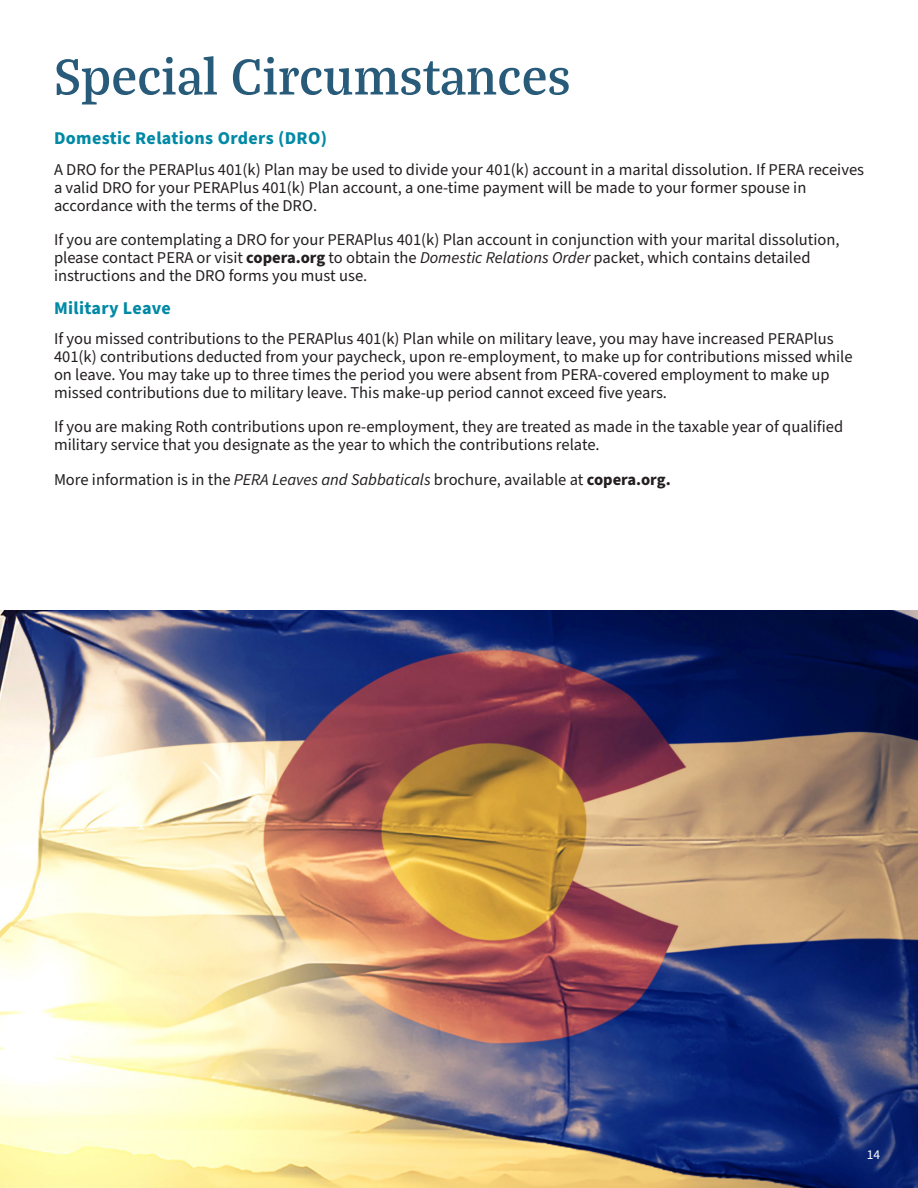
<style>
.page{position:relative;width:918px;height:1188px;background:#fff}
.page>*{position:absolute;margin:0;border:0;box-sizing:border-box;transform-origin:0 0}
.Major_Header{font:600 54px "Bagatela";color:#285b79}
.Minor_subhead{font:700 18px "Source Sans Pro";letter-spacing:.02em;color:#0089a5}
.Body_Copy{font:16.5px/18px "Source Sans Pro";color:#231f20}
.t1{font:13.5px "Source Sans Pro";color:#fff}
.s1{font-weight:700}
.s2{font-style:italic}
</style>
<div class="page">
<img style="left:0;top:610px;width:918px;height:578px">
<p class="Major_Header" style="left:54px;top:41px;width:518px">Special Circumstances</p>
<h3 class="Minor_subhead" style="left:54px;top:126px;width:275px">Domestic Relations Orders (DRO)</h3>
<p class="Body_Copy" style="left:54px;top:161px;width:812px">A DRO for the PERAPlus 401(k) Plan may be used to divide your 401(k) account in a marital dissolution. If PERA receives a valid DRO for your PERAPlus 401(k) Plan account, a one-time payment will be made to your former spouse in accordance with the terms of the DRO.</p>
<p class="Body_Copy" style="left:54px;top:231px;width:787px">If you are contemplating a DRO for your PERAPlus 401(k) Plan account in conjunction with your marital dissolution, please contact PERA or visit <span class="s1">copera.org</span> to obtain the <span class="s2">Domestic Relations Order</span> packet, which contains detailed instructions and the DRO forms you must use.</p>
<h3 class="Minor_subhead" style="left:54px;top:296px;width:118px">Military Leave</h3>
<p class="Body_Copy" style="left:54px;top:330px;width:800px">If you missed contributions to the PERAPlus 401(k) Plan while on military leave, you may have increased PERAPlus 401(k) contributions deducted from your paycheck, upon re-employment, to make up for contributions missed while on leave. You may take up to three times the period you were absent from PERA-covered employment to make up missed contributions due to military leave. This make-up period cannot exceed five years.</p>
<p class="Body_Copy" style="left:54px;top:418px;width:791px">If you are making Roth contributions upon re-employment, they are treated as made in the taxable year of qualified military service that you designate as the year to which the contributions relate.</p>
<p class="Body_Copy" style="left:54px;top:471px;width:618px">More information is in the <span class="s2">PERA Leaves and Sabbaticals</span> brochure, available at <span class="s1">copera.org.</span></p>
<p class="t1" style="left:867px;top:1146px;width:15px">14</p>
</div>
